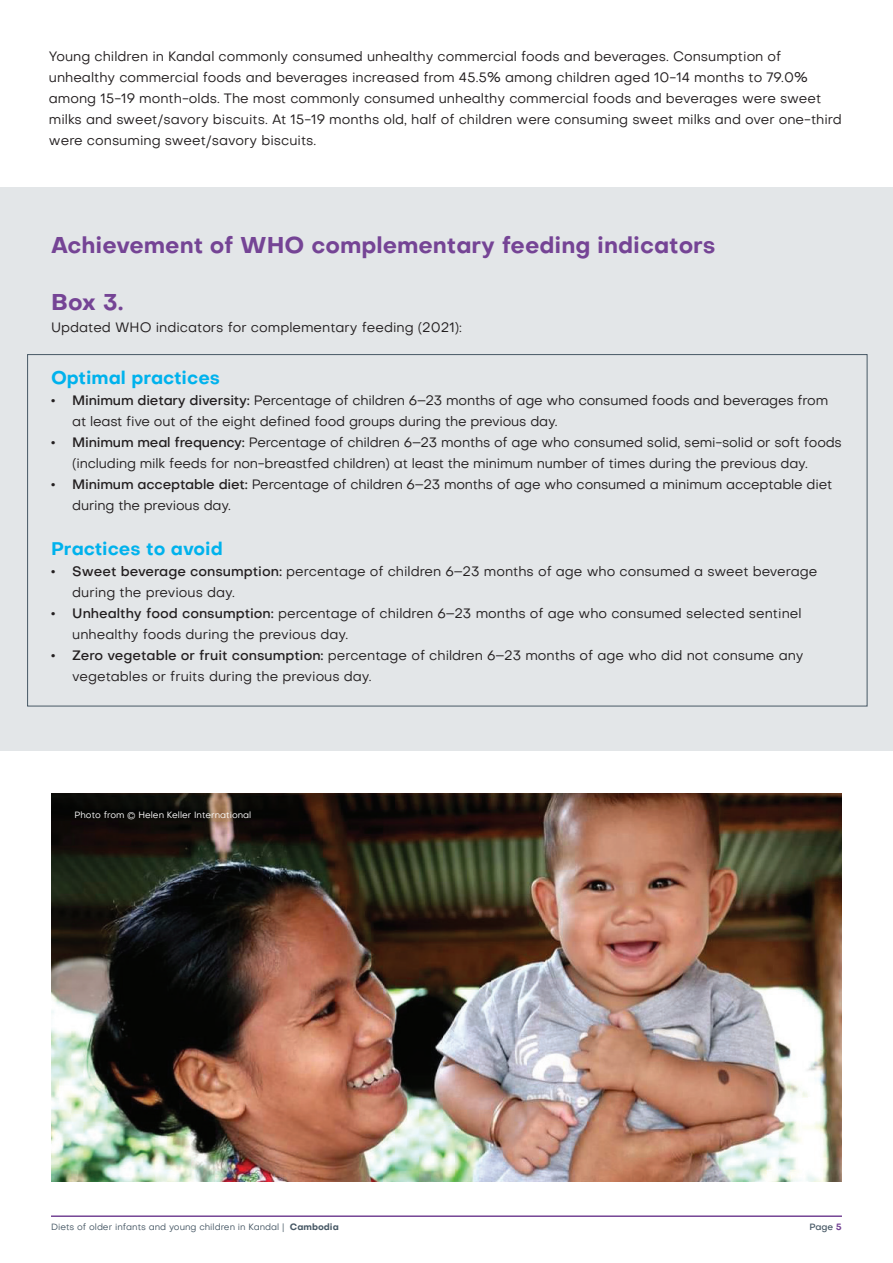
<style>
.page{position:relative;width:893px;height:1263px;background:#fff}
.page>*{position:absolute;margin:0;border:0;box-sizing:border-box;transform-origin:0 0}
.t1{font:700 22.5px "Objective";color:#754495}
.t2{font:700 18px "Objective";color:#00b2ed}
.t3{font:13.5px/21px "Objective";color:#231f20}
.t4{font:9px "Objective";color:#475865}
.t5{font:9px "Objective";color:#fff}
.t6{font:500 9px "Objective";color:#475865}
.s1{font-weight:900}
.s2{font-weight:500}
.s3{font-weight:700}
.s4{font-weight:700;color:#754495}
</style>
<div class="page">
<hr style="left:51px;top:1215px;width:791px;height:2px;background:#754495">
<div style="left:0;top:187px;width:893px;height:563px;background:#e3e6e8"></div>
<img style="left:51px;top:793px;width:791px;height:388px">
<p class="t3" style="left:49px;top:46px;width:794px">Young children in Kandal commonly consumed unhealthy commercial foods and beverages. Consumption of unhealthy commercial foods and beverages increased from 45.5% among children aged 10-14 months to 79.0% among 15-19 month-olds. The most commonly consumed unhealthy commercial foods and beverages were sweet milks and sweet/savory biscuits. At 15-19 months old, half of children were consuming sweet milks and over one-third were consuming sweet/savory biscuits.</p>
<h1 class="t1" style="left:51px;top:229px;width:666px">Achievement of WHO complementary feeding indicators</h1>
<h1 class="t1" style="left:51px;top:286px;width:74px">Box 3.</h1>
<p class="t3" style="left:51px;top:316px;width:413px">Updated WHO indicators for complementary feeding (2021):</p>
<h2 class="t2" style="left:51px;top:365px;width:171px">Optimal practices</h2>
<p class="t3" style="left:51px;top:390px;width:779px"><span class="s1">·</span> <span class="s2">Minimum dietary diversity:</span> Percentage of children 6–23 months of age who consumed foods and beverages from</p>
<p class="t3" style="left:72px;top:411px;width:487px">at least five out of the eight defined food groups during the previous day.</p>
<p class="t3" style="left:51px;top:432px;width:792px"><span class="s1">·</span> <span class="s2">Minimum meal frequency:</span> Percentage of children 6–23 months of age who consumed solid, semi-solid or soft foods</p>
<p class="t3" style="left:72px;top:453px;width:737px">(including milk feeds for non-breastfed children) at least the minimum number of times during the previous day.</p>
<p class="t3" style="left:51px;top:474px;width:783px"><span class="s1">·</span> <span class="s2">Minimum acceptable diet:</span> Percentage of children 6–23 months of age who consumed a minimum acceptable diet</p>
<p class="t3" style="left:72px;top:495px;width:160px">during the previous day.</p>
<h2 class="t2" style="left:51px;top:536px;width:173px">Practices to avoid</h2>
<p class="t3" style="left:51px;top:561px;width:768px"><span class="s1">·</span> <span class="s2">Sweet beverage consumption:</span> percentage of children 6–23 months of age who consumed a sweet beverage</p>
<p class="t3" style="left:72px;top:582px;width:164px">during the previous day.</p>
<p class="t3" style="left:51px;top:603px;width:752px"><span class="s1">·</span> <span class="s2">Unhealthy food consumption:</span> percentage of children 6–23 months of age who consumed selected sentinel</p>
<p class="t3" style="left:72px;top:624px;width:278px">unhealthy foods during the previous day.</p>
<p class="t3" style="left:51px;top:645px;width:754px"><span class="s1">·</span> <span class="s2">Zero vegetable or fruit consumption:</span> percentage of children 6–23 months of age who did not consume any</p>
<p class="t3" style="left:72px;top:666px;width:301px">vegetables or fruits during the previous day.</p>
<p class="t5" style="left:74px;top:809px;width:178px">Photo from © Helen Keller International</p>
<p class="t4" style="left:51px;top:1221px;width:289px">Diets of older infants and young children in Kandal | <span class="s3">Cambodia</span></p>
<p class="t6" style="left:809px;top:1220px;width:34px">Page <span class="s4">5</span></p>
</div>
